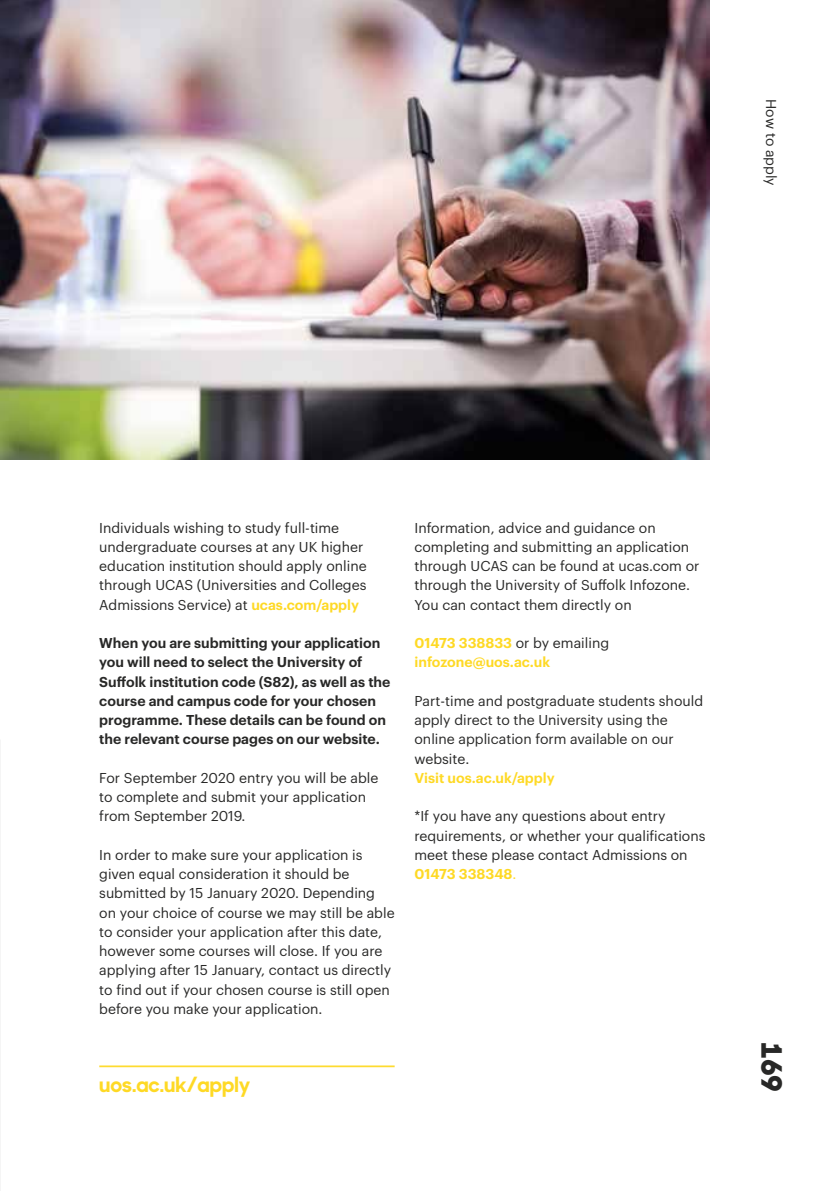
<style>
.page{position:relative;width:834px;height:1191px;background:#fff}
.page>*{position:absolute;margin:0;border:0;box-sizing:border-box;transform-origin:0 0}
.t1{font:800 28px "Sharp Sans No 1";color:#282827}
.t2{font:700 21px "Sharp Sans No 1";color:#fed925}
.t3{font:14px/19.2px "Graphik";color:#282827}
.t4{font:600 14px/19.2px "Graphik";color:#282827}
.t5{font:600 14px/19.2px "Graphik";color:#fed925}
.s1{font-weight:600;color:#fed925}
.s2{font-weight:400;color:#282827}
.s3{color:#fed925}
</style>
<div class="page">
<img style="left:0;top:0;width:709px;height:459px">
<hr style="left:99px;top:1065px;width:295px;height:2px;background:#fedb30">
<p class="t3" style="left:782px;top:99px;width:88px;rotate:90deg">How to apply</p>
<p class="t3" style="left:99px;top:516px;width:269px">Individuals wishing to study full-time undergraduate courses at any UK higher education institution should apply online through UCAS (Universities and Colleges Admissions Service) at <span class="s1">ucas.com/apply</span></p>
<p class="t4" style="left:99px;top:632px;width:292px">When you are submitting your application you will need to select the University of Suffolk institution code (S82), as well as the course and campus code for your chosen programme. These details can be found on the relevant course pages on our website.</p>
<p class="t3" style="left:99px;top:767px;width:280px">For September 2020 entry you will be able to complete and submit your application from September 2019.</p>
<p class="t3" style="left:99px;top:844px;width:297px">In order to make sure your application is given equal consideration it should be submitted by 15 January 2020. Depending on your choice of course we may still be able to consider your application after this date, however some courses will close. If you are applying after 15 January, contact us directly to find out if your chosen course is still open before you make your application.</p>
<p class="t3" style="left:414px;top:516px;width:286px">Information, advice and guidance on completing and submitting an application through UCAS can be found at ucas.com or through the University of Suffolk Infozone.<br>You can contact them directly on</p>
<p class="t5" style="left:414px;top:632px;width:196px">01473 338833 <span class="s2">or by emailing </span>infozone@uos.ac.uk</p>
<p class="t3" style="left:414px;top:690px;width:290px">Part-time and postgraduate students should apply direct to the University using the online application form available on our website.</p>
<p class="t5" style="left:414px;top:767px;width:142px">Visit uos.ac.uk/apply</p>
<p class="t3" style="left:414px;top:805px;width:292px">*If you have any questions about entry requirements, or whether your qualifications meet these please contact Admissions on <span class="s1">01473 338348</span><span class="s3">.</span></p>
<h2 class="t2" style="left:99px;top:1068px;width:152px">uos.ac.uk/apply</h2>
<h1 class="t1" style="left:792px;top:1042px;width:51px;rotate:90deg">169</h1>
</div>
